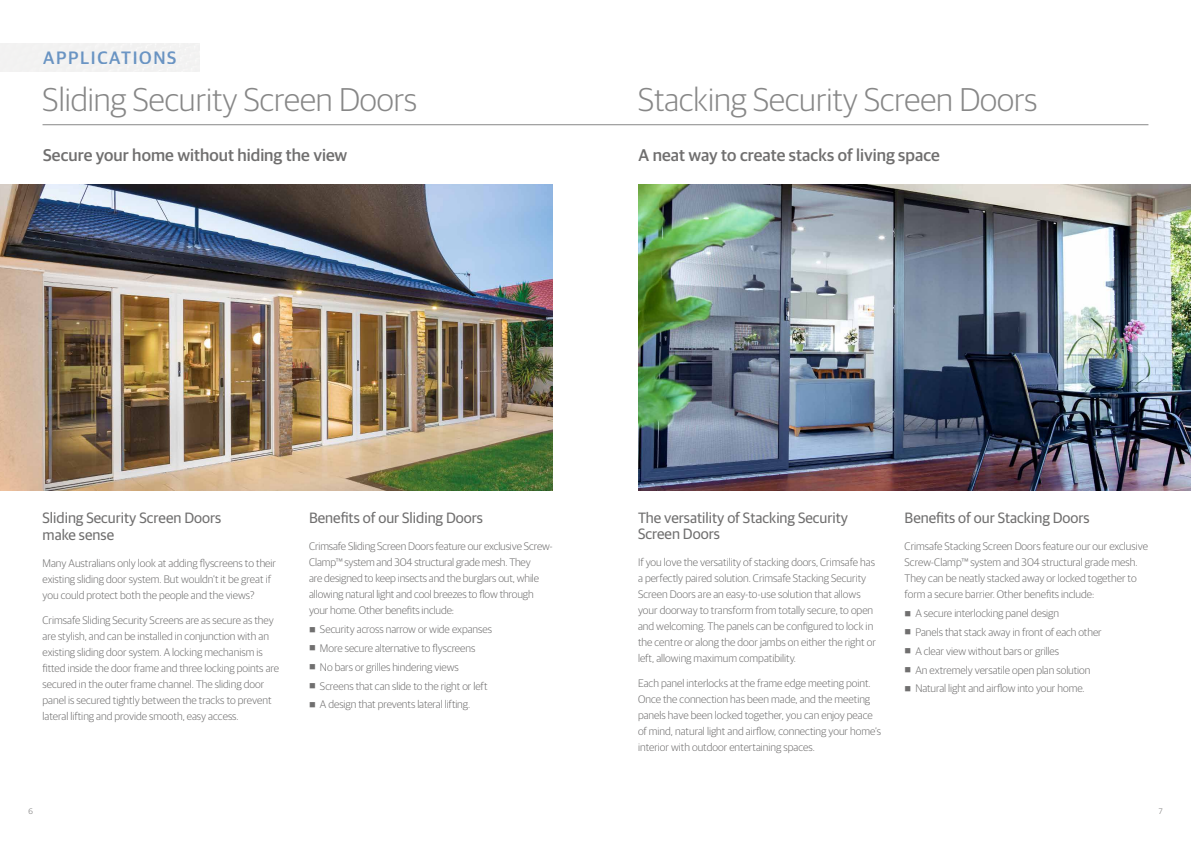
<style>
.page{position:relative;width:1191px;height:842px;background:#fff}
.page>*{position:absolute;margin:0;border:0;box-sizing:border-box;transform-origin:0 0}
.t1{font:300 33px "Guardian Sans";color:#878787}
.t2{font:500 18px "Guardian Sans";letter-spacing:.09em;color:#709dcf}
.t3{font:500 17px "Guardian Sans";color:#706f6f}
.t4{font:15px/17px "Guardian Sans";color:#706f6f}
.t5{font:300 11px/16px "Guardian Sans";color:#706f6f}
.t6{font:300 8px "Guardian Sans";color:#706f6f}
</style>
<div class="page">
<img style="left:638px;top:184px;width:553px;height:307px">
<img style="left:0;top:184px;width:553px;height:307px">
<hr style="left:43px;top:125px;width:1105px;height:1px;background:#878787">
<h2 class="t2" style="left:43px;top:44px;width:135px">APPLICATIONS</h2>
<h1 class="t1" style="left:43px;top:77px;width:376px">Sliding Security Screen Doors</h1>
<h1 class="t1" style="left:638px;top:77px;width:401px">Stacking Security Screen Doors</h1>
<h3 class="t3" style="left:43px;top:143px;width:306px">Secure your home without hiding the view</h3>
<h3 class="t3" style="left:638px;top:143px;width:303px">A neat way to create stacks of living space</h3>
<h3 class="t4" style="left:43px;top:508px;width:180px">Sliding Security Screen Doors make sense</h3>
<p class="t5" style="left:43px;top:555px;width:235px">Many Australians only look at adding flyscreens to their existing sliding door system. But wouldn’t it be great if you could protect both the people and the views?</p>
<p class="t5" style="left:43px;top:611px;width:238px">Crimsafe Sliding Security Screens are as secure as they are stylish, and can be installed in conjunction with an existing sliding door system. A locking mechanism is fitted inside the door frame and three locking points are secured in the outer frame channel. The sliding door panel is secured tightly between the tracks to prevent lateral lifting and provide smooth, easy access.</p>
<h3 class="t4" style="left:309px;top:508px;width:175px">Benefits of our Sliding Doors</h3>
<p class="t5" style="left:309px;top:538px;width:245px">Crimsafe Sliding Screen Doors feature our exclusive Screw-Clamp™ system and 304 structural grade mesh. They<br>are designed to keep insects and the burglars out, while allowing natural light and cool breezes to flow through your home. Other benefits include:</p>
<p class="t5" style="left:309px;top:621px;width:184px">■ Security across narrow or wide expanses</p>
<p class="t5" style="left:309px;top:639px;width:168px">■ More secure alternative to flyscreens</p>
<p class="t5" style="left:309px;top:658px;width:151px">■ No bars or grilles hindering views</p>
<p class="t5" style="left:309px;top:677px;width:180px">■ Screens that can slide to the right or left</p>
<p class="t5" style="left:309px;top:696px;width:163px">■ A design that prevents lateral lifting.</p>
<h3 class="t4" style="left:638px;top:509px;width:211px;line-height:16px">The versatility of Stacking Security<br>Screen Doors</h3>
<p class="t5" style="left:638px;top:554px;width:239px">If you love the versatility of stacking doors, Crimsafe has a perfectly paired solution. Crimsafe Stacking Security Screen Doors are an easy-to-use solution that allows your doorway to transform from totally secure, to open and welcoming. The panels can be configured to lock in the centre or along the door jambs on either the right or left, allowing maximum compatibility.</p>
<p class="t5" style="left:638px;top:674px;width:244px">Each panel interlocks at the frame edge meeting point.<br>Once the connection has been made, and the meeting panels have been locked together, you can enjoy peace of mind, natural light and airflow, connecting your home’s interior with outdoor entertaining spaces.</p>
<h3 class="t4" style="left:904px;top:508px;width:187px">Benefits of our Stacking Doors</h3>
<p class="t5" style="left:904px;top:538px;width:245px">Crimsafe Stacking Screen Doors feature our our exclusive Screw-Clamp™ system and 304 structural grade mesh.<br>They can be neatly stacked away or locked together to form a secure barrier. Other benefits include:</p>
<p class="t5" style="left:904px;top:605px;width:156px">■ A secure interlocking panel design</p>
<p class="t5" style="left:904px;top:623px;width:199px">■ Panels that stack away in front of each other</p>
<p class="t5" style="left:904px;top:642px;width:156px">■ A clear view without bars or grilles</p>
<p class="t5" style="left:904px;top:661px;width:187px">■ An extremely versatile open plan solution</p>
<p class="t5" style="left:904px;top:680px;width:181px">■ Natural light and airflow into your home.</p>
<p class="t6" style="left:28px;top:805px;width:6px">6</p>
<p class="t6" style="left:1158px;top:805px;width:5px">7</p>
</div>
